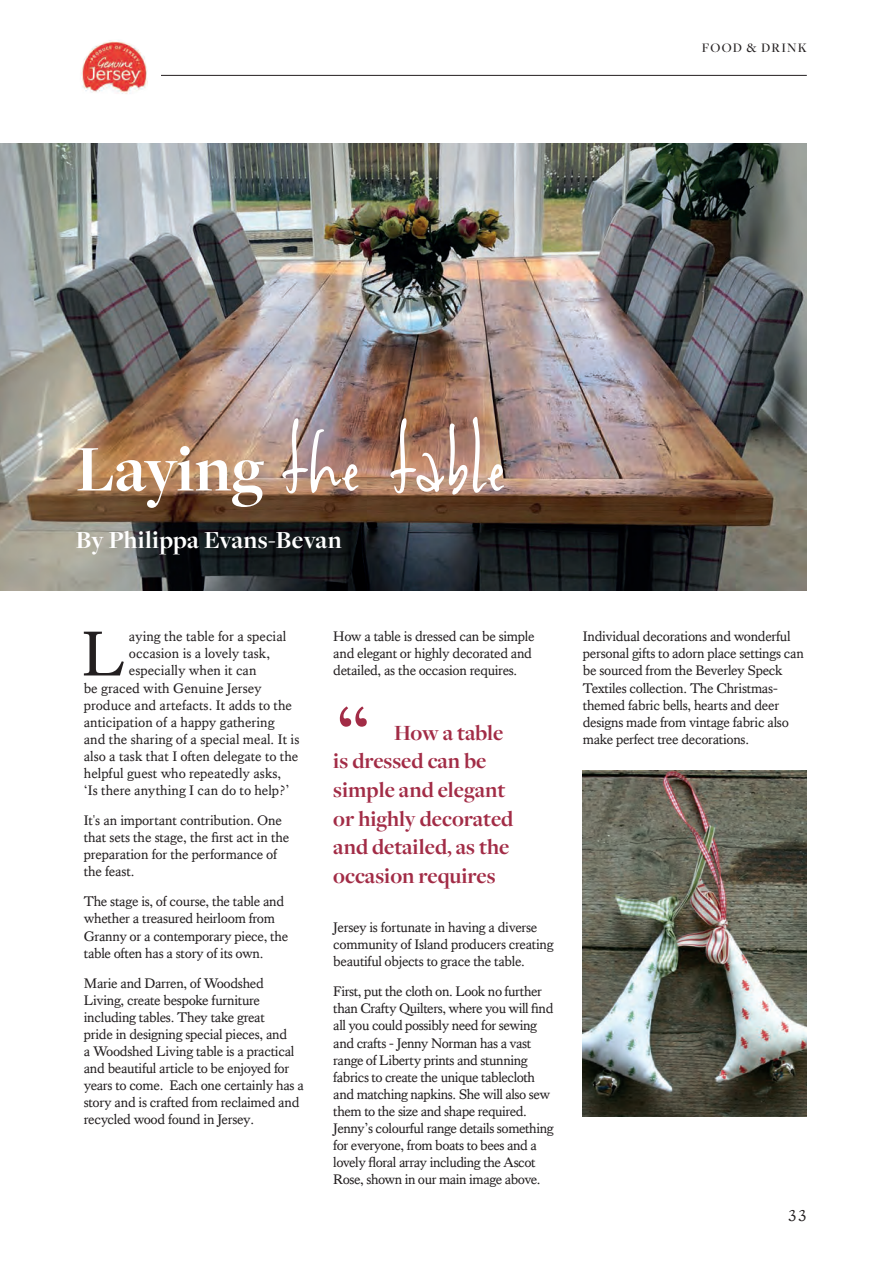
<style>
.page{position:relative;width:893px;height:1264px;background:#fff}
.page>*{position:absolute;margin:0;border:0;box-sizing:border-box;transform-origin:0 0}
.Script_headline{font:97.5px "Viktorie";letter-spacing:-.01em;color:#fff}
.QUOTE{font:87px "Kings Caslon";color:#a22c46}
.Heading{font:700 67.5px "Freight Disp Pro";letter-spacing:-.005em;color:#fff}
.First_Para{font:65.1px "Kings Caslon";color:#231f20}
.Intro_Para{font:700 25.5px "Freight Disp Pro";letter-spacing:.01em;color:#fff}
.QUOTE-2{font:700 22.5px/28.5px "Freight Disp Pro";color:#a22c46}
.t1{font:16.5px "Kings Caslon";color:#231f20}
.Body_copy{font:14.25px/17.1px "Kings Caslon";letter-spacing:-.02em;color:#231f20}
.First_Para-2{font:14.25px "Kings Caslon";color:#231f20}
.Section_type{font:500 13.5px "Freight Disp Pro";letter-spacing:.09em;color:#231f20}
</style>
<div class="page">
<hr style="left:84px;top:75px;width:723px;height:1px;background:#231f20">
<div style="left:74px;top:60px;width:87px;height:28px;background:#fff"></div>
<img style="left:0;top:143px;width:807px;height:447px">
<img style="left:583px;top:770px;width:224px;height:345px">
<img style="left:81px;top:40px;width:66px;height:54px">
<p class="Section_type" style="left:702px;top:39px;width:107px">FOOD &amp; DRINK</p>
<p class="Heading" style="left:76px;top:424px;width:189px">Laying</p>
<p class="Script_headline" style="left:283px;top:395px;width:227px">the table</p>
<p class="Intro_Para" style="left:76px;top:523px;width:267px">By Philippa Evans-Bevan</p>
<p class="First_Para" style="left:82px;top:616px;width:45px">L</p>
<p class="First_Para-2" style="left:129px;top:628px;width:159px">aying the table for a special</p>
<p class="First_Para-2" style="left:129px;top:645px;width:143px">occasion is a lovely task,</p>
<p class="First_Para-2" style="left:129px;top:662px;width:129px">especially when it can</p>
<p class="First_Para-2" style="left:84px;top:679px;width:179px">be graced with Genuine Jersey</p>
<p class="First_Para-2" style="left:84px;top:696px;width:210px">produce and artefacts. It adds to the</p>
<p class="First_Para-2" style="left:84px;top:713px;width:192px">anticipation of a happy gathering</p>
<p class="First_Para-2" style="left:84px;top:730px;width:217px">and the sharing of a special meal. It is</p>
<p class="First_Para-2" style="left:84px;top:748px;width:216px">also a task that I often delegate to the</p>
<p class="First_Para-2" style="left:84px;top:765px;width:199px">helpful guest who repeatedly asks,</p>
<p class="First_Para-2" style="left:84px;top:782px;width:207px">‘Is there anything I can do to help?’</p>
<p class="Body_copy" style="left:84px;top:811px;width:207px">It's an important contribution. One that sets the stage, the first act in the preparation for the performance of the feast.</p>
<p class="Body_copy" style="left:84px;top:892px;width:206px">The stage is, of course, the table and whether a treasured heirloom from Granny or a contemporary piece, the table often has a story of its own.</p>
<p class="Body_copy" style="left:84px;top:974px;width:222px">Marie and Darren, of Woodshed Living, create bespoke furniture including tables. They take great<br>pride in designing special pieces, and<br>a Woodshed Living table is a practical and beautiful article to be enjoyed for years to come. Each one certainly has a story and is crafted from reclaimed and recycled wood found in Jersey.</p>
<p class="Body_copy" style="left:333px;top:628px;width:203px">How a table is dressed can be simple and elegant or highly decorated and detailed, as the occasion requires.</p>
<p class="QUOTE" style="left:333px;top:688px;width:41px">“</p>
<p class="QUOTE-2" style="left:333px;top:718px;width:181px;text-indent:61px">How a table is dressed can be simple and elegant or highly decorated and detailed, as the occasion requires</p>
<p class="Body_copy" style="left:333px;top:918px;width:222px">Jersey is fortunate in having a diverse community of Island producers creating beautiful objects to grace the table.</p>
<p class="Body_copy" style="left:333px;top:982px;width:222px">First, put the cloth on. Look no further than Crafty Quilters, where you will find all you could possibly need for sewing and crafts - Jenny Norman has a vast range of Liberty prints and stunning fabrics to create the unique tablecloth and matching napkins. She will also sew them to the size and shape required.<br>Jenny’s colourful range details something for everyone, from boats to bees and a lovely floral array including the Ascot Rose, shown in our main image above.</p>
<p class="Body_copy" style="left:583px;top:628px;width:223px">Individual decorations and wonderful personal gifts to adorn place settings can be sourced from the Beverley Speck Textiles collection. The Christmas&shy;themed fabric bells, hearts and deer designs made from vintage fabric also make perfect tree decorations.</p>
<p class="t1" style="left:788px;top:1205px;width:20px">33</p>
</div>
